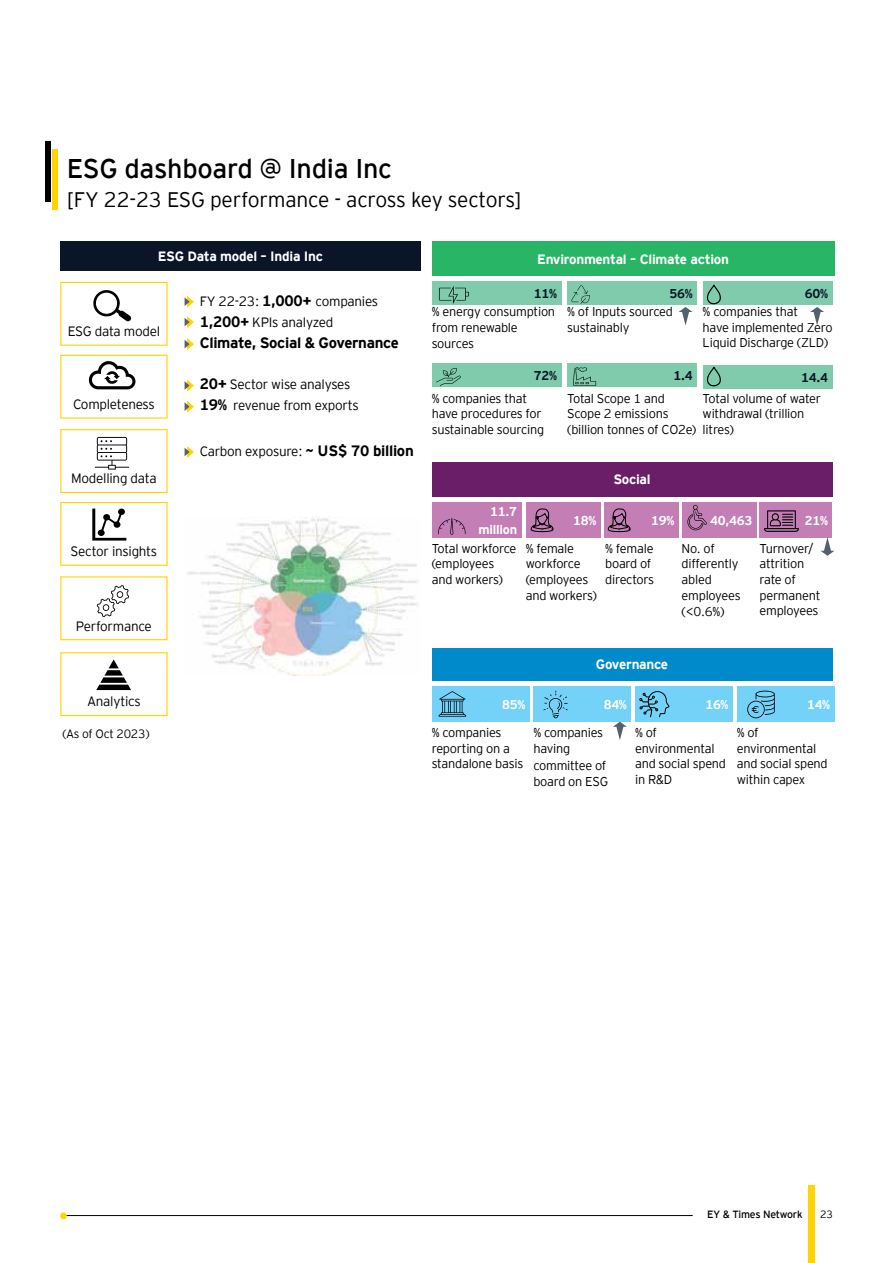
<style>
.page{position:relative;width:893px;height:1263px;background:#fff}
.page>*{position:absolute;margin:0;border:0;box-sizing:border-box;transform-origin:0 0}
.t1{font:27px "EY Interstate";letter-spacing:-.01em;color:#000}
.t2{font:300 21px "EY Interstate";letter-spacing:-.01em;color:#000}
.t3{font:700 15px "EY Interstate";letter-spacing:-.02em;color:#000}
.t4{font:300 13.5px/21px "EY Interstate";letter-spacing:-.02em;color:#000}
.t5{font:700 13.5px "EY Interstate";letter-spacing:-.02em;color:#fff}
.t6{font:300 12.75px/15.8px "EY Interstate";letter-spacing:-.02em;color:#000}
.t7{font:700 12.75px/18px "EY Interstate";letter-spacing:-.02em;color:#fff;text-align:right}
.t8{font:700 12.75px "EY Interstate";letter-spacing:-.02em;color:#0a1627}
.t9{font:300 12px "EY Interstate";letter-spacing:-.02em;color:#000}
.t10{font:10.5px "EY Interstate";letter-spacing:-.03em;color:#000}
.t11{font:300 10.5px "EY Interstate";color:#000}
.s1{font-weight:700;font-size:15px}
</style>
<div class="page">
<div style="left:808px;top:1185px;width:6px;height:78px;background:#ffd400"></div>
<div style="left:45px;top:142px;width:6px;height:60px;background:#000"></div>
<div style="left:53px;top:149px;width:5px;height:61px;background:#ffd400"></div>
<hr style="left:63px;top:1215px;width:630px;height:1px;background:#000">
<div style="left:60px;top:1212px;width:7px;height:7px;background:#ffd400;border-radius:50%"></div>
<hr style="left:0;top:386px;width:1px;height:487px;background:#0a1627">
<div style="left:60px;top:241px;width:361px;height:30px;background:#0a1627"></div>
<div style="left:432px;top:241px;width:402px;height:35px;background:#29b566"></div>
<div style="left:432px;top:462px;width:400px;height:34px;background:#6a1e67"></div>
<div style="left:432px;top:648px;width:400px;height:32px;background:#008acb"></div>
<div style="left:432px;top:281px;width:129px;height:24px;background:#80cbac"></div>
<div style="left:432px;top:502px;width:89px;height:35px;background:#c37eb6"></div>
<div style="left:432px;top:686px;width:97px;height:36px;background:#74d1f7"></div>
<div style="left:533px;top:686px;width:98px;height:36px;background:#74d1f7"></div>
<div style="left:635px;top:686px;width:98px;height:36px;background:#74d1f7"></div>
<div style="left:737px;top:686px;width:97px;height:36px;background:#74d1f7"></div>
<div style="left:604px;top:502px;width:75px;height:35px;background:#c37eb6"></div>
<div style="left:526px;top:502px;width:75px;height:35px;background:#c37eb6"></div>
<div style="left:682px;top:502px;width:74px;height:35px;background:#c37eb6"></div>
<div style="left:759px;top:502px;width:73px;height:35px;background:#c37eb6"></div>
<div style="left:432px;top:363px;width:129px;height:24px;background:#80cbac"></div>
<div style="left:567px;top:281px;width:130px;height:24px;background:#80cbac"></div>
<div style="left:567px;top:363px;width:130px;height:24px;background:#80cbac"></div>
<div style="left:703px;top:281px;width:129px;height:24px;background:#80cbac"></div>
<div style="left:703px;top:365px;width:129px;height:24px;background:#80cbac"></div>
<svg style="left:439px;top:286px;width:30px;height:18px"></svg>
<svg style="left:706px;top:285px;width:15px;height:19px"></svg>
<svg style="left:706px;top:367px;width:15px;height:19px"></svg>
<svg style="left:571px;top:285px;width:19px;height:19px"></svg>
<svg style="left:573px;top:367px;width:23px;height:19px"></svg>
<svg style="left:436px;top:368px;width:25px;height:18px"></svg>
<svg style="left:607px;top:508px;width:24px;height:24px"></svg>
<svg style="left:530px;top:508px;width:24px;height:24px"></svg>
<svg style="left:438px;top:518px;width:27px;height:17px"></svg>
<svg style="left:543px;top:691px;width:25px;height:27px"></svg>
<svg style="left:439px;top:691px;width:27px;height:26px"></svg>
<svg style="left:639px;top:691px;width:30px;height:26px"></svg>
<svg style="left:747px;top:691px;width:28px;height:27px"></svg>
<div style="left:60px;top:282px;width:108px;height:64px;border:1px solid #ffd400"></div>
<div style="left:60px;top:355px;width:108px;height:64px;border:1px solid #ffd400"></div>
<div style="left:60px;top:429px;width:108px;height:64px;border:1px solid #ffd400"></div>
<div style="left:60px;top:502px;width:108px;height:64px;border:1px solid #ffd400"></div>
<div style="left:60px;top:576px;width:108px;height:64px;border:1px solid #ffd400"></div>
<div style="left:60px;top:652px;width:108px;height:64px;border:1px solid #ffd400"></div>
<svg style="left:185px;top:296px;width:9px;height:12px"></svg>
<svg style="left:185px;top:316px;width:9px;height:12px"></svg>
<svg style="left:185px;top:338px;width:9px;height:12px"></svg>
<svg style="left:185px;top:380px;width:9px;height:11px"></svg>
<svg style="left:185px;top:446px;width:9px;height:12px"></svg>
<svg style="left:185px;top:401px;width:9px;height:12px"></svg>
<img style="left:187px;top:516px;width:231px;height:160px">
<svg style="left:93px;top:290px;width:38px;height:31px"></svg>
<svg style="left:88px;top:361px;width:48px;height:28px"></svg>
<svg style="left:96px;top:659px;width:35px;height:31px"></svg>
<svg style="left:92px;top:509px;width:34px;height:31px"></svg>
<svg style="left:97px;top:585px;width:32px;height:32px"></svg>
<svg style="left:95px;top:437px;width:34px;height:33px"></svg>
<svg style="left:687px;top:505px;width:20px;height:25px"></svg>
<svg style="left:764px;top:510px;width:35px;height:22px"></svg>
<svg style="left:810px;top:307px;width:14px;height:18px"></svg>
<svg style="left:820px;top:537px;width:14px;height:19px"></svg>
<svg style="left:613px;top:722px;width:14px;height:18px"></svg>
<svg style="left:679px;top:307px;width:14px;height:18px"></svg>
<h1 class="t1" style="left:67px;top:149px;width:327px">ESG dashboard @ India Inc</h1>
<h2 class="t2" style="left:67px;top:184px;width:456px">[FY 22-23 ESG performance - across key sectors]</h2>
<p class="t5" style="left:158px;top:247px;width:167px">ESG Data model – India Inc</p>
<p class="t5" style="left:537px;top:249px;width:193px">Environmental – Climate action</p>
<p class="t4" style="left:68px;top:320px;width:94px">ESG data model</p>
<p class="t4" style="left:73px;top:393px;width:83px">Completeness</p>
<p class="t4" style="left:71px;top:467px;width:87px">Modelling data</p>
<p class="t4" style="left:71px;top:540px;width:88px">Sector insights</p>
<p class="t4" style="left:76px;top:614px;width:77px">Performance</p>
<p class="t4" style="left:87px;top:690px;width:55px">Analytics</p>
<p class="t9" style="left:62px;top:725px;width:89px">(As of Oct 2023)</p>
<p class="t4" style="left:200px;top:290px;width:180px">FY 22-23: <span class="s1">1,000+</span> companies<br><span class="s1">1,200+</span> KPIs analyzed</p>
<p class="t3" style="left:200px;top:332px;width:201px">Climate, Social &amp; Governance</p>
<p class="t4" style="left:200px;top:373px;width:161px"><span class="s1">20+</span> Sector wise analyses<br><span class="s1">19%</span> revenue from exports</p>
<p class="t4" style="left:200px;top:440px;width:216px">Carbon exposure: <span class="s1">~ US$ 70 billion</span></p>
<p class="t8" style="left:534px;top:285px;width:25px">11%</p>
<p class="t8" style="left:669px;top:285px;width:25px">56%</p>
<p class="t8" style="left:805px;top:285px;width:25px">60%</p>
<p class="t6" style="left:432px;top:303px;width:125px">% energy consumption from renewable sources</p>
<p class="t6" style="left:567px;top:303px;width:107px">% of Inputs sourced sustainably</p>
<p class="t6" style="left:703px;top:303px;width:131px">% companies that<br>have implemented Zero<br>Liquid Discharge (ZLD)</p>
<p class="t8" style="left:534px;top:366px;width:25px">72%</p>
<p class="t8" style="left:673px;top:366px;width:21px">1.4</p>
<p class="t8" style="left:801px;top:368px;width:28px">14.4</p>
<p class="t6" style="left:432px;top:390px;width:114px">% companies that have procedures for sustainable sourcing</p>
<p class="t6" style="left:703px;top:389px;width:120px">Total volume of water withdrawal (trillion litres)</p>
<p class="t6" style="left:567px;top:390px;width:131px">Total Scope 1 and<br>Scope 2 emissions (billion tonnes of CO2e)</p>
<p class="t7" style="left:479px;top:501px;width:40px">11.7 million</p>
<p class="t5" style="left:613px;top:470px;width:39px">Social</p>
<p class="t7" style="left:573px;top:510px;width:25px">18%</p>
<p class="t7" style="left:651px;top:510px;width:25px">19%</p>
<p class="t7" style="left:710px;top:510px;width:44px">40,463</p>
<p class="t7" style="left:805px;top:510px;width:25px">21%</p>
<p class="t6" style="left:432px;top:539px;width:86px">Total workforce (employees and workers)</p>
<p class="t6" style="left:526px;top:539px;width:73px">% female workforce (employees and workers)</p>
<p class="t6" style="left:605px;top:539px;width:50px">% female board of directors</p>
<p class="t6" style="left:682px;top:539px;width:61px">No. of differently abled employees (&lt;0.6%)</p>
<p class="t6" style="left:759px;top:539px;width:62px">Turnover/ attrition rate of permanent employees</p>
<p class="t5" style="left:596px;top:655px;width:74px">Governance</p>
<p class="t7" style="left:502px;top:695px;width:25px">85%</p>
<p class="t7" style="left:604px;top:695px;width:25px">84%</p>
<p class="t7" style="left:705px;top:695px;width:25px">16%</p>
<p class="t7" style="left:807px;top:695px;width:25px">14%</p>
<p class="t6" style="left:432px;top:724px;width:93px">% companies reporting on a standalone basis</p>
<p class="t6" style="left:533px;top:723px;width:76px;line-height:16.5px">% companies having committee of board on ESG</p>
<p class="t6" style="left:635px;top:724px;width:93px">% of environmental and social spend in R&amp;D</p>
<p class="t6" style="left:737px;top:724px;width:93px">% of environmental and social spend within capex</p>
<p class="t10" style="left:707px;top:1207px;width:97px">EY &amp; Times Network</p>
<p class="t11" style="left:820px;top:1207px;width:14px">23</p>
</div>
